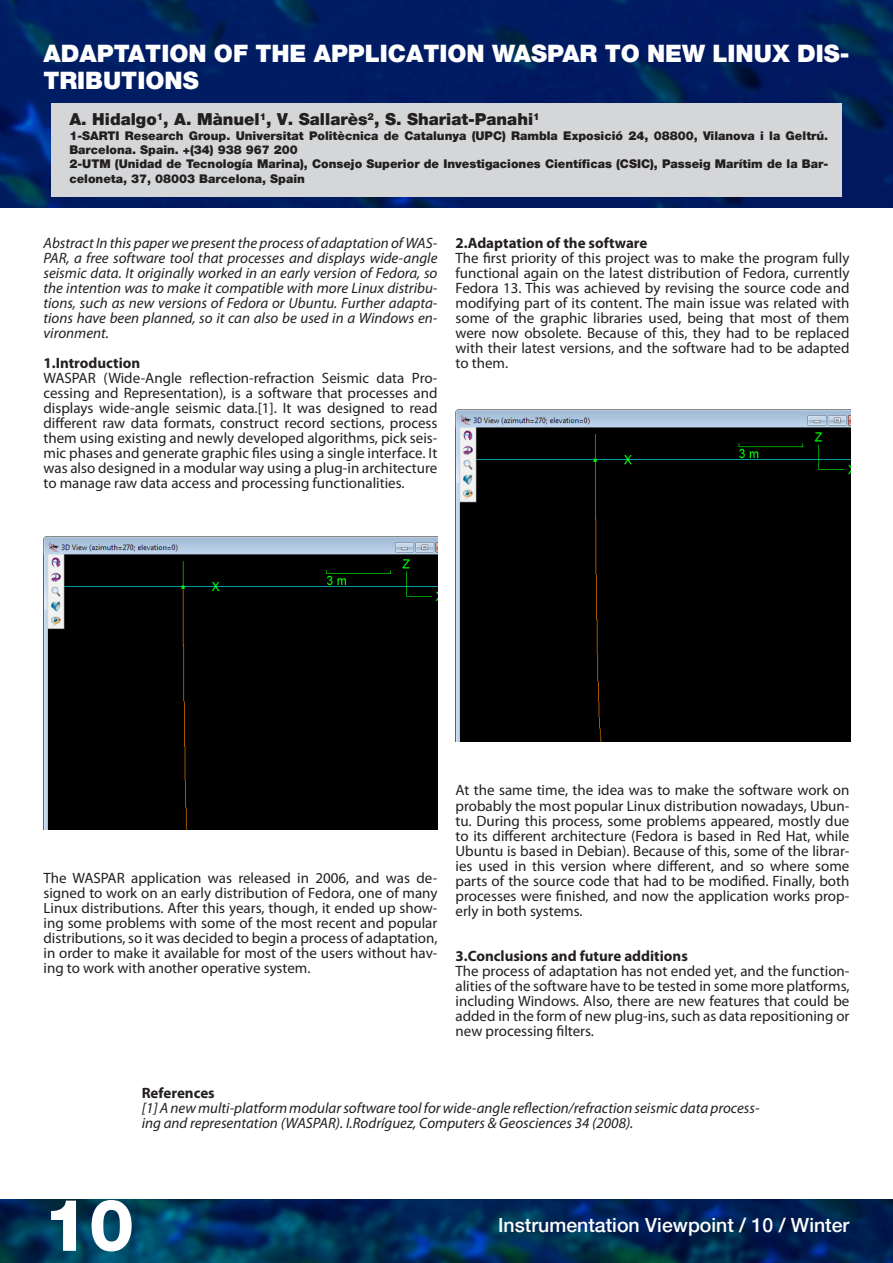
<style>
.page{position:relative;width:893px;height:1263px;background:#fff}
.page>*{position:absolute;margin:0;border:0;box-sizing:border-box;transform-origin:0 0}
.t1{font:800 72px "Helvetica Neue LT";color:#fff}
.TITOLS{font:900 24px/27px "Helvetica Neue LT";color:#fff}
.PIE_DE_PÁGINA{font:500 19.5px "Helvetica Neue LT";color:#fff}
.AUTORS{font:900 16.5px "Helvetica Neue LT";color:#231f20}
.CUERPO_TEXTO{font:15px/15px "Myriad Pro";color:#231f20;text-align:justify}
.CUERPO_TEXTO-2{font:italic 15px/15px "Myriad Pro";color:#231f20;text-align:justify}
.CUERPO_TEXTO-3{font:700 15px "Myriad Pro";color:#231f20}
.PROCEDENCIA{font:900 12px/14.4px "Helvetica Neue LT";color:#231f20}
</style>
<div class="page">
<img style="left:0;top:0;width:893px;height:207px">
<img style="left:0;top:1199px;width:893px;height:64px">
<div style="left:51px;top:104px;width:791px;height:93px;background:#d5d6d8"></div>
<img style="left:455px;top:410px;width:395px;height:331px">
<img style="left:43px;top:536px;width:394px;height:294px">
<p class="TITOLS" style="left:43px;top:40px;width:807px">ADAPTATION OF THE APPLICATION WASPAR TO NEW LINUX DIS-<br>TRIBUTIONS</p>
<p class="AUTORS" style="left:69px;top:110px;width:472px">A. Hidalgo<sup>1</sup>, A. Mànuel<sup>1</sup>, V. Sallarès<sup>2</sup>, S. Shariat-Panahi<sup>1</sup></p>
<p class="PROCEDENCIA" style="left:69px;top:128px;width:760px">1-SARTI Research Group. Universitat Politècnica de Catalunya (UPC) Rambla Exposició 24, 08800, Vilanova i la Geltrú.<br>Barcelona. Spain. +(34) 938 967 200</p>
<p class="PROCEDENCIA" style="left:69px;top:157px;width:760px">2-UTM (Unidad de Tecnología Marina), Consejo Superior de Investigaciones Científicas (CSIC), Passeig Marítim de la Bar&shy;celoneta, 37, 08003 Barcelona, Spain</p>
<p class="CUERPO_TEXTO-2" style="left:44px;top:236px;width:395px">Abstract In this paper we present the process of adaptation of WAS-PAR, a free software tool that processes and displays wide-angle seismic data. It originally worked in an early version of Fedora, so the intention was to make it compatible with more Linux distribu&shy;tions, such as new versions of Fedora or Ubuntu. Further adapta&shy;tions have been planned, so it can also be used in a Windows en&shy;vironment.</p>
<p class="CUERPO_TEXTO-3" style="left:44px;top:354px;width:98px">1.Introduction</p>
<p class="CUERPO_TEXTO" style="left:44px;top:371px;width:395px">WASPAR (Wide-Angle reflection-refraction Seismic data Pro&shy;cessing and Representation), is a software that processes and displays wide-angle seismic data.[1]. It was designed to read different raw data formats, construct record sections, process them using existing and newly developed algorithms, pick seis&shy;mic phases and generate graphic files using a single interface. It was also designed in a modular way using a plug-in architecture to manage raw data access and processing functionalities.</p>
<p class="CUERPO_TEXTO-3" style="left:455px;top:234px;width:193px">2.Adaptation of the software</p>
<p class="CUERPO_TEXTO" style="left:455px;top:251px;width:396px">The first priority of this project was to make the program fully functional again on the latest distribution of Fedora, currently Fedora 13. This was achieved by revising the source code and modifying part of its content. The main issue was related with some of the graphic libraries used, being that most of them were now obsolete. Because of this, they had to be replaced with their latest versions, and the software had to be adapted to them.</p>
<p class="CUERPO_TEXTO" style="left:44px;top:871px;width:396px">The WASPAR application was released in 2006, and was de&shy;signed to work on an early distribution of Fedora, one of many Linux distributions. After this years, though, it ended up show&shy;ing some problems with some of the most recent and popular distributions, so it was decided to begin a process of adaptation, in order to make it available for most of the users without hav&shy;ing to work with another operative system.</p>
<p class="CUERPO_TEXTO" style="left:455px;top:783px;width:396px">At the same time, the idea was to make the software work on probably the most popular Linux distribution nowadays, Ubun&shy;tu. During this process, some problems appeared, mostly due to its different architecture (Fedora is based in Red Hat, while Ubuntu is based in Debian). Because of this, some of the librar&shy;ies used in this version where different, and so where some parts of the source code that had to be modified. Finally, both processes were finished, and now the application works prop&shy;erly in both systems.</p>
<p class="CUERPO_TEXTO-3" style="left:455px;top:946px;width:234px">3.Conclusions and future additions</p>
<p class="CUERPO_TEXTO" style="left:455px;top:963px;width:396px">The process of adaptation has not ended yet, and the function&shy;alities of the software have to be tested in some more platforms, including Windows. Also, there are new features that could be added in the form of new plug-ins, such as data repositioning or new processing filters.</p>
<p class="CUERPO_TEXTO-3" style="left:142px;top:1083px;width:75px">References</p>
<p class="CUERPO_TEXTO-2" style="left:142px;top:1100px;width:619px">[1] A new multi-platform modular software tool for wide-angle reflection/refraction seismic data process&shy;ing and representation (WASPAR). I.Rodríguez, Computers &amp; Geosciences 34 (2008).</p>
<p class="t1" style="left:43px;top:1182px;width:92px">10</p>
<p class="PIE_DE_PÁGINA" style="left:498px;top:1213px;width:353px">Instrumentation Viewpoint / 10 / Winter</p>
</div>
